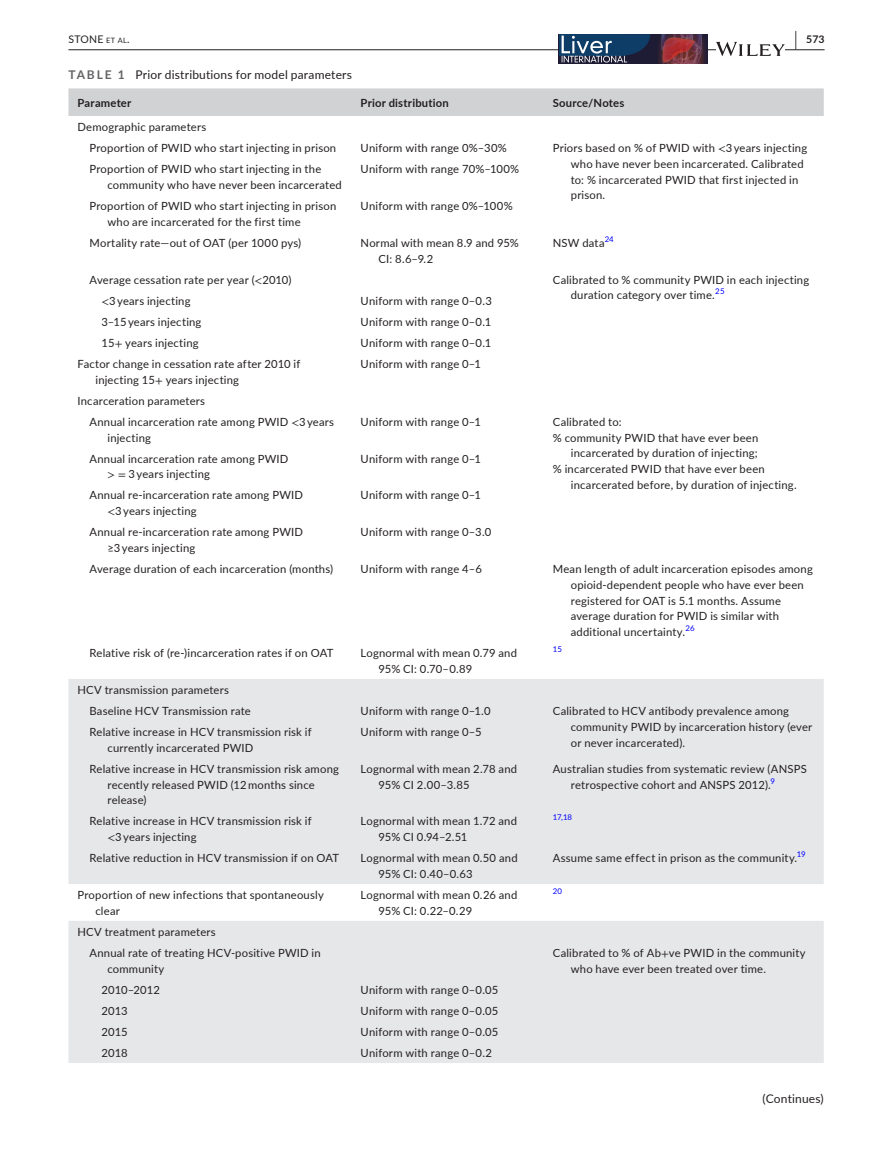
<style>
.page{position:relative;width:893px;height:1174px;background:#fff}
.page>*{position:absolute;margin:0;border:0;box-sizing:border-box;transform-origin:0 0}
.t1{font:12px "Lato";letter-spacing:.015em;color:#231f20}
.t2{font:11.25px/15.8px "Lato";letter-spacing:.015em;color:#231f20}
.t3{font:700 11.25px "Lato";letter-spacing:.02em;color:#231f20}
.t4{font:10.5px "Lato";letter-spacing:.02em;color:#231f20}
.t5{font:700 10.5px "Lato";color:#231f20}
.t6{font:7.8px "Lato";color:#00f}
.s1{font-size:7.35px}
.s2{font-size:19.5px}
.s3{font-weight:700;color:#636366}
.s4{font-family:"STIX"}
</style>
<div class="page">
<hr style="left:68px;top:49px;width:756px;height:1px;background:#231f20">
<img style="left:559px;top:34px;width:149px;height:30px">
<svg style="left:559px;top:34px;width:3px;height:22px"></svg>
<svg style="left:562px;top:34px;width:88px;height:28px;background:#365473"></svg>
<svg style="left:716px;top:42px;width:69px;height:14px"></svg>
<div style="left:68px;top:88px;width:756px;height:28px;background:#d1d2d4"></div>
<svg style="left:68px;top:679px;width:756px;height:384px;background:#e8e9eb"></svg>
<p class="t4" style="left:68px;top:31px;width:63px">STONE <span class="s1">et al</span>.</p>
<p class="t5" style="left:795px;top:31px;width:31px"><span class="s2">|</span> 573</p>
<p class="t1" style="left:68px;top:66px;width:285px"><span class="s3">TABLE 1</span> Prior distributions for model parameters</p>
<p class="t3" style="left:77px;top:94px;width:55px">Parameter</p>
<p class="t3" style="left:361px;top:94px;width:90px">Prior distribution</p>
<p class="t3" style="left:553px;top:94px;width:73px">Source/Notes</p>
<p class="t2" style="left:89px;top:116px;width:248px;line-height:21px;text-indent:-12px">Demographic parameters<br>Proportion of PWID who start injecting in prison</p>
<p class="t2" style="left:361px;top:140px;width:148px">Uniform with range 0%–30%</p>
<p class="t2" style="left:571px;top:140px;width:238px;text-indent:-18px">Priors based on % of PWID with <span class="s4">&lt;</span>3 years injecting who have never been incarcerated. Calibrated to: % incarcerated PWID that first injected in prison.</p>
<p class="t2" style="left:107px;top:161px;width:236px;text-indent:-18px">Proportion of PWID who start injecting in the community who have never been incarcerated</p>
<p class="t2" style="left:361px;top:161px;width:160px">Uniform with range 70%–100%</p>
<p class="t2" style="left:107px;top:197px;width:230px;text-indent:-18px">Proportion of PWID who start injecting in prison who are incarcerated for the first time</p>
<p class="t2" style="left:361px;top:197px;width:154px">Uniform with range 0%–100%</p>
<p class="t2" style="left:89px;top:234px;width:213px">Mortality rate—out of OAT (per 1000 pys)</p>
<p class="t2" style="left:379px;top:234px;width:142px;text-indent:-18px">Normal with mean 8.9 and 95%<br>CI: 8.6–9.2</p>
<p class="t2" style="left:553px;top:234px;width:53px">NSW data</p>
<p class="t6" style="left:605px;top:233px;width:11px">24</p>
<p class="t2" style="left:89px;top:271px;width:204px">Average cessation rate per year (<span class="s4">&lt;</span>2010)</p>
<p class="t2" style="left:571px;top:271px;width:240px;text-indent:-18px">Calibrated to % community PWID in each injecting duration category over time.</p>
<p class="t6" style="left:715px;top:286px;width:11px">25</p>
<p class="t2" style="left:101px;top:292px;width:91px"><span class="s4">&lt;</span>3 years injecting</p>
<p class="t2" style="left:361px;top:292px;width:133px">Uniform with range 0–0.3</p>
<p class="t2" style="left:101px;top:313px;width:102px">3–15 years injecting</p>
<p class="t2" style="left:361px;top:313px;width:132px">Uniform with range 0–0.1</p>
<p class="t2" style="left:101px;top:334px;width:99px">15<span class="s4">+</span> years injecting</p>
<p class="t2" style="left:361px;top:334px;width:132px">Uniform with range 0–0.1</p>
<p class="t2" style="left:95px;top:355px;width:206px;text-indent:-18px">Factor change in cessation rate after 2010 if injecting 15<span class="s4">+</span> years injecting</p>
<p class="t2" style="left:361px;top:355px;width:122px">Uniform with range 0–1</p>
<p class="t2" style="left:89px;top:389px;width:246px;line-height:21px;text-indent:-12px">Incarceration parameters<br>Annual incarceration rate among PWID <span class="s4">&lt;</span>3 years</p>
<p class="t2" style="left:107px;top:429px;width:45px">injecting</p>
<p class="t2" style="left:361px;top:413px;width:122px">Uniform with range 0–1</p>
<p class="t2" style="left:553px;top:413px;width:70px">Calibrated to:</p>
<p class="t2" style="left:553px;top:429px;width:207px">% community PWID that have ever been</p>
<p class="t2" style="left:571px;top:445px;width:189px">incarcerated by duration of injecting;</p>
<p class="t2" style="left:553px;top:460px;width:213px">% incarcerated PWID that have ever been</p>
<p class="t2" style="left:571px;top:476px;width:227px">incarcerated before, by duration of injecting.</p>
<p class="t2" style="left:107px;top:450px;width:182px;text-indent:-18px">Annual incarceration rate among PWID <span class="s4">&gt; =</span> 3 years injecting</p>
<p class="t2" style="left:361px;top:450px;width:122px">Uniform with range 0–1</p>
<p class="t2" style="left:107px;top:487px;width:197px;text-indent:-18px">Annual re-incarceration rate among PWID <span class="s4">&lt;</span>3 years injecting</p>
<p class="t2" style="left:361px;top:487px;width:122px">Uniform with range 0–1</p>
<p class="t2" style="left:107px;top:524px;width:197px;text-indent:-18px">Annual re-incarceration rate among PWID ≥3 years injecting</p>
<p class="t2" style="left:361px;top:524px;width:132px">Uniform with range 0–3.0</p>
<p class="t2" style="left:89px;top:560px;width:245px">Average duration of each incarceration (months)</p>
<p class="t2" style="left:361px;top:560px;width:123px">Uniform with range 4–6</p>
<p class="t2" style="left:571px;top:560px;width:244px;text-indent:-18px">Mean length of adult incarceration episodes among opioid-dependent people who have ever been registered for OAT is 5.1 months. Assume average duration for PWID is similar with additional uncertainty.</p>
<p class="t6" style="left:685px;top:622px;width:11px">26</p>
<p class="t2" style="left:89px;top:644px;width:245px">Relative risk of (re-)incarceration rates if on OAT</p>
<p class="t2" style="left:379px;top:644px;width:140px;text-indent:-18px">Lognormal with mean 0.79 and<br>95% CI: 0.70–0.89</p>
<p class="t6" style="left:553px;top:643px;width:11px">15</p>
<p class="t2" style="left:89px;top:679px;width:163px;line-height:21px;text-indent:-12px">HCV transmission parameters<br>Baseline HCV Transmission rate</p>
<p class="t2" style="left:361px;top:702px;width:131px">Uniform with range 0–1.0</p>
<p class="t2" style="left:571px;top:702px;width:243px;text-indent:-18px">Calibrated to HCV antibody prevalence among community PWID by incarceration history (ever or never incarcerated).</p>
<p class="t2" style="left:107px;top:723px;width:206px;text-indent:-18px">Relative increase in HCV transmission risk if currently incarcerated PWID</p>
<p class="t2" style="left:361px;top:723px;width:122px">Uniform with range 0–5</p>
<p class="t2" style="left:107px;top:760px;width:233px;text-indent:-18px">Relative increase in HCV transmission risk among recently released PWID (12 months since release)</p>
<p class="t2" style="left:379px;top:760px;width:140px;text-indent:-18px">Lognormal with mean 2.78 and<br>95% CI 2.00–3.85</p>
<p class="t2" style="left:571px;top:760px;width:238px;text-indent:-18px">Australian studies from systematic review (ANSPS retrospective cohort and ANSPS 2012).</p>
<p class="t6" style="left:771px;top:775px;width:6px">9</p>
<p class="t2" style="left:107px;top:813px;width:206px;text-indent:-18px">Relative increase in HCV transmission risk if <span class="s4">&lt;</span>3 years injecting</p>
<p class="t2" style="left:379px;top:813px;width:140px;text-indent:-18px">Lognormal with mean 1.72 and<br>95% CI 0.94–2.51</p>
<p class="t6" style="left:553px;top:812px;width:21px">17,18</p>
<p class="t2" style="left:89px;top:850px;width:251px">Relative reduction in HCV transmission if on OAT</p>
<p class="t2" style="left:379px;top:850px;width:141px;text-indent:-18px">Lognormal with mean 0.50 and<br>95% CI: 0.40–0.63</p>
<p class="t2" style="left:553px;top:850px;width:246px">Assume same effect in prison as the community.</p>
<p class="t6" style="left:797px;top:848px;width:10px">19</p>
<p class="t2" style="left:95px;top:886px;width:230px;text-indent:-18px">Proportion of new infections that spontaneously clear</p>
<p class="t2" style="left:379px;top:886px;width:140px;text-indent:-18px">Lognormal with mean 0.26 and<br>95% CI: 0.22–0.29</p>
<p class="t6" style="left:553px;top:885px;width:11px">20</p>
<p class="t2" style="left:89px;top:921px;width:233px;line-height:21px;text-indent:-12px">HCV treatment parameters<br>Annual rate of treating HCV-positive PWID in</p>
<p class="t2" style="left:107px;top:960px;width:58px">community</p>
<p class="t2" style="left:571px;top:944px;width:236px;text-indent:-18px">Calibrated to % of Ab<span class="s4">+</span>ve PWID in the community who have ever been treated over time.</p>
<p class="t2" style="left:101px;top:981px;width:60px">2010–2012</p>
<p class="t2" style="left:361px;top:981px;width:139px">Uniform with range 0–0.05</p>
<p class="t2" style="left:101px;top:1002px;width:28px">2013</p>
<p class="t2" style="left:361px;top:1002px;width:139px">Uniform with range 0–0.05</p>
<p class="t2" style="left:101px;top:1023px;width:28px">2015</p>
<p class="t2" style="left:361px;top:1023px;width:139px">Uniform with range 0–0.05</p>
<p class="t2" style="left:101px;top:1044px;width:28px">2018</p>
<p class="t2" style="left:361px;top:1044px;width:133px">Uniform with range 0–0.2</p>
<p class="t1" style="left:762px;top:1090px;width:63px">(Continues)</p>
</div>
